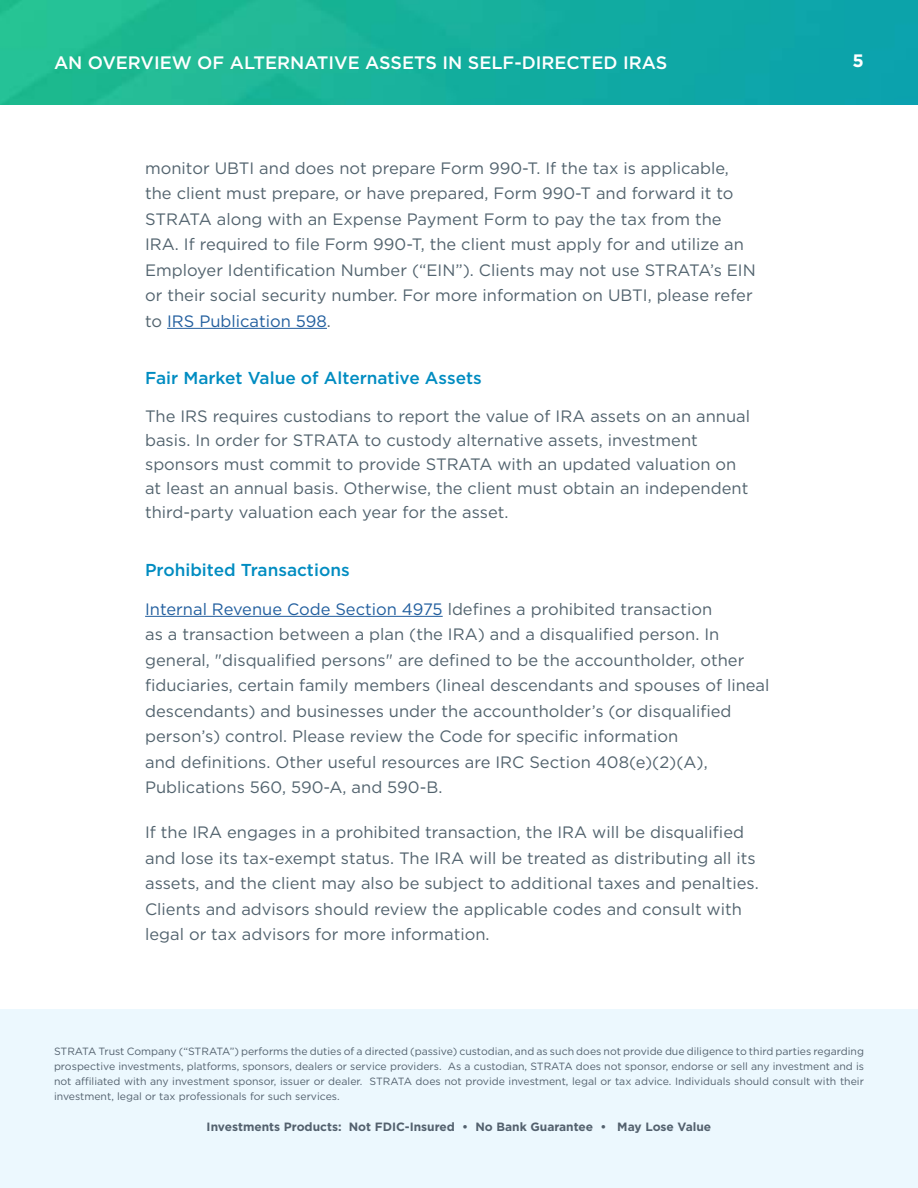
<style>
.page{position:relative;width:918px;height:1188px;background:#fff}
.page>*{position:absolute;margin:0;border:0;box-sizing:border-box;transform-origin:0 0}
.t1{font:500 18px "Gotham";color:#fff}
.t2{font:700 18px "Gotham";color:#fff}
.t3{font:500 17.25px "Gotham";color:#008cc1}
.t4{font:16.5px/25.5px "Gotham";color:#52636e}
.t5{font:700 12px "Gotham";color:#53616e}
.t6{font:10.5px/15px "Gotham";color:#53616e;text-align:justify}
.s1{color:#215e9e}
</style>
<div class="page">
<img style="left:0;top:1px;width:918px;height:103px">
<div style="left:0;top:1010px;width:918px;height:178px;background:#ecf8fe"></div>
<hr style="left:167px;top:328px;width:160px;height:1px;background:#215e9e">
<hr style="left:145px;top:616px;width:298px;height:1px;background:#215e9e">
<p class="t1" style="left:54px;top:51px;width:615px">AN OVERVIEW OF ALTERNATIVE ASSETS IN SELF-DIRECTED IRAS</p>
<p class="t2" style="left:853px;top:48px;width:13px">5</p>
<p class="t4" style="left:145px;top:155px;width:612px">monitor UBTI and does not prepare Form 990-T. If the tax is applicable, the client must prepare, or have prepared, Form 990-T and forward it to STRATA along with an Expense Payment Form to pay the tax from the IRA. If required to file Form 990-T, the client must apply for and utilize an Employer Identification Number (“EIN”). Clients may not use STRATA’s EIN or their social security number. For more information on UBTI, please refer to <span class="s1">IRS Publication 598</span>.</p>
<p class="t3" style="left:145px;top:367px;width:338px">Fair Market Value of Alternative Assets</p>
<p class="t4" style="left:145px;top:404px;width:607px;line-height:24px">The IRS requires custodians to report the value of IRA assets on an annual basis. In order for STRATA to custody alternative assets, investment sponsors must commit to provide STRATA with an updated valuation on at least an annual basis. Otherwise, the client must obtain an independent third-party valuation each year for the asset.</p>
<p class="t3" style="left:145px;top:558px;width:206px">Prohibited Transactions</p>
<p class="t4" style="left:145px;top:596px;width:626px"><span class="s1">Internal Revenue Code Section 4975</span> ldefines a prohibited transaction<br>as a transaction between a plan (the IRA) and a disqualified person. In general, "disqualified persons" are defined to be the accountholder, other fiduciaries, certain family members (lineal descendants and spouses of lineal descendants) and businesses under the accountholder’s (or disqualified person’s) control. Please review the Code for specific information<br>and definitions. Other useful resources are IRC Section 408(e)(2)(A), Publications 560, 590-A, and 590-B.</p>
<p class="t4" style="left:145px;top:819px;width:615px">If the IRA engages in a prohibited transaction, the IRA will be disqualified and lose its tax-exempt status. The IRA will be treated as distributing all its assets, and the client may also be subject to additional taxes and penalties.<br>Clients and advisors should review the applicable codes and consult with legal or tax advisors for more information.</p>
<p class="t6" style="left:54px;top:1044px;width:812px">STRATA Trust Company (“STRATA”) performs the duties of a directed (passive) custodian, and as such does not provide due diligence to third parties regarding prospective investments, platforms, sponsors, dealers or service providers. As a custodian, STRATA does not sponsor, endorse or sell any investment and is not affiliated with any investment sponsor, issuer or dealer. STRATA does not provide investment, legal or tax advice. Individuals should consult with their investment, legal or tax professionals for such services.</p>
<p class="t5" style="left:207px;top:1119px;width:506px">Investments Products: Not FDIC-Insured • No Bank Guarantee • May Lose Value</p>
</div>
